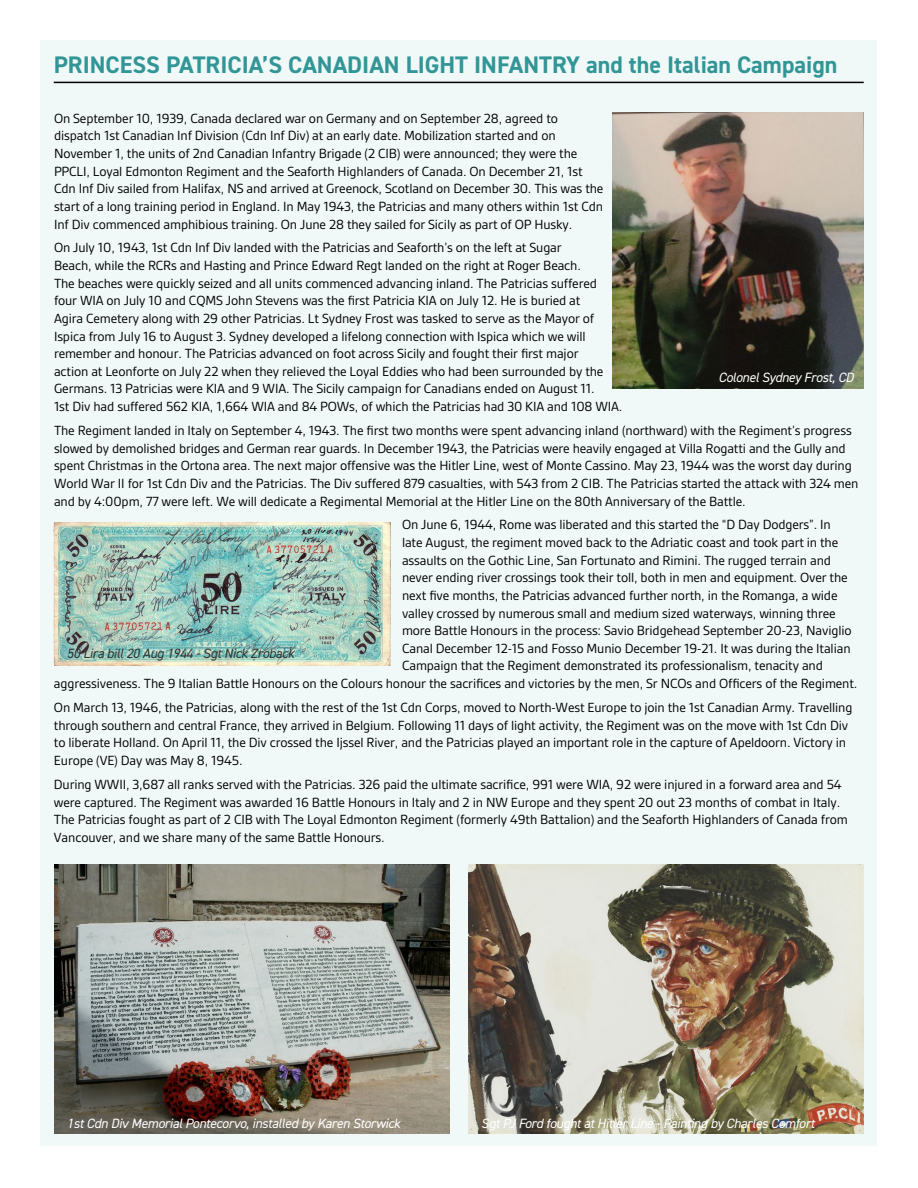
<style>
.page{position:relative;width:918px;height:1188px;background:#fff}
.page>*{position:absolute;margin:0;border:0;box-sizing:border-box;transform-origin:0 0}
.t1{font:700 24px "DIN2014";color:#329696}
.t2{font:14.25px/17.7px "Gesta";letter-spacing:-.01em;color:#000}
.t3{font:italic 13.5px "DIN2014";letter-spacing:-.02em;color:#fff}
.t4{font:italic 13.5px "DIN2014";letter-spacing:-.02em;color:#343434}
</style>
<div class="page">
<div style="left:41px;top:40px;width:836px;height:1106px;background:#f1f8f8"></div>
<hr style="left:54px;top:82px;width:810px;height:1px;background:#000">
<img style="left:612px;top:112px;width:252px;height:277px">
<img style="left:468px;top:864px;width:396px;height:270px">
<img style="left:54px;top:864px;width:396px;height:270px">
<img style="left:54px;top:523px;width:337px;height:142px">
<h1 class="t1" style="left:54px;top:48px;width:785px">PRINCESS PATRICIA’S CANADIAN LIGHT INFANTRY and the Italian Campaign</h1>
<p class="t2" style="left:54px;top:109px;width:551px">On September 10, 1939, Canada declared war on Germany and on September 28, agreed to dispatch 1st Canadian Inf Division (Cdn Inf Div) at an early date. Mobilization started and on November 1, the units of 2nd Canadian Infantry Brigade (2 CIB) were announced; they were the PPCLI, Loyal Edmonton Regiment and the Seaforth Highlanders of Canada. On December 21, 1st Cdn Inf Div sailed from Halifax, NS and arrived at Greenock, Scotland on December 30. This was the start of a long training period in England. In May 1943, the Patricias and many others within 1st Cdn Inf Div commenced amphibious training. On June 28 they sailed for Sicily as part of OP Husky.</p>
<p class="t2" style="left:54px;top:239px;width:570px">On July 10, 1943, 1st Cdn Inf Div landed with the Patricias and Seaforth’s on the left at Sugar<br>Beach, while the RCRs and Hasting and Prince Edward Regt landed on the right at Roger Beach.<br>The beaches were quickly seized and all units commenced advancing inland. The Patricias suffered four WIA on July 10 and CQMS John Stevens was the first Patricia KIA on July 12. He is buried at<br>Agira Cemetery along with 29 other Patricias. Lt Sydney Frost was tasked to serve as the Mayor of Ispica from July 16 to August 3. Sydney developed a lifelong connection with Ispica which we will remember and honour. The Patricias advanced on foot across Sicily and fought their first major<br>action at Leonforte on July 22 when they relieved the Loyal Eddies who had been surrounded by the Germans. 13 Patricias were KIA and 9 WIA. The Sicily campaign for Canadians ended on August 11.<br>1st Div had suffered 562 KIA, 1,664 WIA and 84 POWs, of which the Patricias had 30 KIA and 108 WIA.</p>
<p class="t2" style="left:54px;top:421px;width:806px">The Regiment landed in Italy on September 4, 1943. The first two months were spent advancing inland (northward) with the Regiment’s progress slowed by demolished bridges and German rear guards. In December 1943, the Patricias were heavily engaged at Villa Rogatti and the Gully and spent Christmas in the Ortona area. The next major offensive was the Hitler Line, west of Monte Cassino. May 23, 1944 was the worst day during World War II for 1st Cdn Div and the Patricias. The Div suffered 879 casualties, with 543 from 2 CIB. The Patricias started the attack with 324 men and by 4:00pm, 77 were left. We will dedicate a Regimental Memorial at the Hitler Line on the 80th Anniversary of the Battle.</p>
<p class="t2" style="left:402px;top:516px;width:430px">On June 6, 1944, Rome was liberated and this started the “D Day Dodgers”. In</p>
<p class="t2" style="left:402px;top:534px;width:438px">late August, the regiment moved back to the Adriatic coast and took part in the</p>
<p class="t2" style="left:402px;top:551px;width:431px">assaults on the Gothic Line, San Fortunato and Rimini. The rugged terrain and</p>
<p class="t2" style="left:402px;top:569px;width:447px">never ending river crossings took their toll, both in men and equipment. Over the</p>
<p class="t2" style="left:402px;top:586px;width:437px">next five months, the Patricias advanced further north, in the Romanga, a wide</p>
<p class="t2" style="left:402px;top:604px;width:435px">valley crossed by numerous small and medium sized waterways, winning three</p>
<p class="t2" style="left:402px;top:622px;width:451px">more Battle Honours in the process: Savio Bridgehead September 20-23, Naviglio</p>
<p class="t2" style="left:402px;top:639px;width:450px">Canal December 12-15 and Fosso Munio December 19-21. It was during the Italian</p>
<p class="t2" style="left:402px;top:657px;width:422px">Campaign that the Regiment demonstrated its professionalism, tenacity and</p>
<p class="t2" style="left:54px;top:675px;width:805px">aggressiveness. The 9 Italian Battle Honours on the Colours honour the sacrifices and victories by the men, Sr NCOs and Officers of the Regiment.</p>
<p class="t2" style="left:54px;top:699px;width:800px">On March 13, 1946, the Patricias, along with the rest of the 1st Cdn Corps, moved to North-West Europe to join the 1st Canadian Army. Travelling through southern and central France, they arrived in Belgium. Following 11 days of light activity, the Regiment was on the move with 1st Cdn Div to liberate Holland. On April 11, the Div crossed the Ijssel River, and the Patricias played an important role in the capture of Apeldoorn. Victory in Europe (VE) Day was May 8, 1945.</p>
<p class="t2" style="left:54px;top:775px;width:795px">During WWII, 3,687 all ranks served with the Patricias. 326 paid the ultimate sacrifice, 991 were WIA, 92 were injured in a forward area and 54 were captured. The Regiment was awarded 16 Battle Honours in Italy and 2 in NW Europe and they spent 20 out 23 months of combat in Italy.<br>The Patricias fought as part of 2 CIB with The Loyal Edmonton Regiment (formerly 49th Battalion) and the Seaforth Highlanders of Canada from Vancouver, and we share many of the same Battle Honours.</p>
<p class="t3" style="left:718px;top:369px;width:137px">Colonel Sydney Frost, CD</p>
<p class="t4" style="left:67px;top:645px;width:229px">50 Lira bill 20 Aug 1944 - Sgt Nick Zroback</p>
<p class="t3" style="left:67px;top:1115px;width:335px">1st Cdn Div Memorial Pontecorvo, installed by Karen Storwick</p>
<p class="t3" style="left:481px;top:1115px;width:335px">Sgt PJ Ford fought at Hitler Line - Painting by Charles Comfort</p>
</div>
